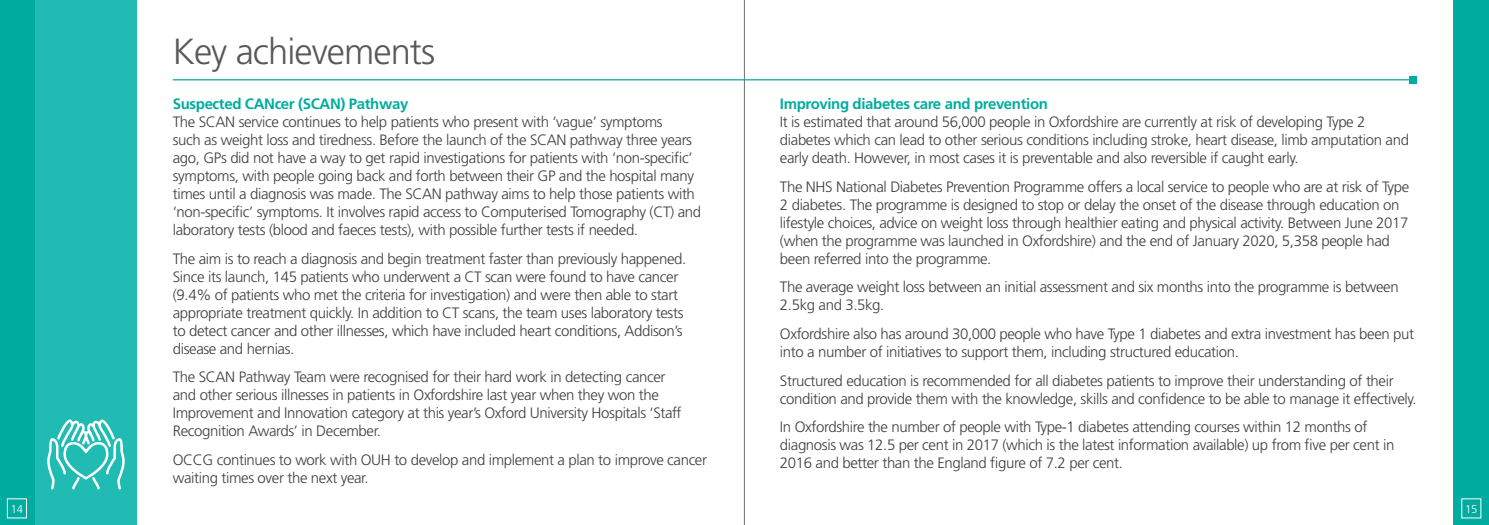
<style>
.page{position:relative;width:1489px;height:525px;background:#fff}
.page>*{position:absolute;margin:0;border:0;box-sizing:border-box;transform-origin:0 0}
.t1{font:300 36.25px "Frutiger LT Std";letter-spacing:-.025em;color:#57585a}
.t2{font:300 15px/18px "Frutiger LT Std";letter-spacing:-.025em;color:#3e3e3f}
.t3{font:300 11.25px "Frutiger LT Std";color:#fff}
.s1{font-weight:700;color:#00aca0}
</style>
<div class="page">
<div style="left:0;top:0;width:35px;height:524px;background:#00aca0"></div>
<div style="left:35px;top:0;width:101px;height:524px;background:#20bcb3"></div>
<div style="left:1453px;top:0;width:35px;height:524px;background:#00aca0"></div>
<div style="left:7px;top:498px;width:20px;height:20px;border:1px solid #fff"></div>
<hr style="left:173px;top:79px;width:1240px;height:1px;background:#00aca0">
<div style="left:1409px;top:76px;width:7px;height:7px;background:#00aca0"></div>
<svg style="left:47px;top:419px;width:78px;height:70px"></svg>
<hr style="left:744px;top:0;width:1px;height:524px;background:#6c6d70">
<p class="t1" style="left:173px;top:31px;width:264px">Key achievements</p>
<p class="t2" style="left:173px;top:95px;width:530px"><span class="s1">Suspected CANcer (SCAN) Pathway<br></span>The SCAN service continues to help patients who present with ‘vague’ symptoms<br>such as weight loss and tiredness. Before the launch of the SCAN pathway three years ago, GPs did not have a way to get rapid investigations for patients with ‘non-specific’ symptoms, with people going back and forth between their GP and the hospital many times until a diagnosis was made. The SCAN pathway aims to help those patients with ‘non-specific’ symptoms. It involves rapid access to Computerised Tomography (CT) and laboratory tests (blood and faeces tests), with possible further tests if needed.</p>
<p class="t2" style="left:173px;top:249px;width:515px">The aim is to reach a diagnosis and begin treatment faster than previously happened.<br>Since its launch, 145 patients who underwent a CT scan were found to have cancer (9.4% of patients who met the criteria for investigation) and were then able to start appropriate treatment quickly. In addition to CT scans, the team uses laboratory tests to detect cancer and other illnesses, which have included heart conditions, Addison’s disease and hernias.</p>
<p class="t2" style="left:173px;top:368px;width:510px">The SCAN Pathway Team were recognised for their hard work in detecting cancer and other serious illnesses in patients in Oxfordshire last year when they won the Improvement and Innovation category at this year’s Oxford University Hospitals ‘Staff Recognition Awards’ in December.</p>
<p class="t2" style="left:173px;top:451px;width:535px">OCCG continues to work with OUH to develop and implement a plan to improve cancer waiting times over the next year.</p>
<p class="t2" style="left:780px;top:95px;width:630px"><span class="s1">Improving diabetes care and prevention<br></span>It is estimated that around 56,000 people in Oxfordshire are currently at risk of developing Type 2 diabetes which can lead to other serious conditions including stroke, heart disease, limb amputation and early death. However, in most cases it is preventable and also reversible if caught early.</p>
<p class="t2" style="left:780px;top:177px;width:631px">The NHS National Diabetes Prevention Programme offers a local service to people who are at risk of Type 2 diabetes. The programme is designed to stop or delay the onset of the disease through education on lifestyle choices, advice on weight loss through healthier eating and physical activity. Between June 2017 (when the programme was launched in Oxfordshire) and the end of January 2020, 5,358 people had been referred into the programme.</p>
<p class="t2" style="left:780px;top:278px;width:620px">The average weight loss between an initial assessment and six months into the programme is between<br>2.5kg and 3.5kg.</p>
<p class="t2" style="left:780px;top:325px;width:635px">Oxfordshire also has around 30,000 people who have Type 1 diabetes and extra investment has been put into a number of initiatives to support them, including structured education.</p>
<p class="t2" style="left:780px;top:371px;width:638px">Structured education is recommended for all diabetes patients to improve their understanding of their condition and provide them with the knowledge, skills and confidence to be able to manage it effectively.</p>
<p class="t2" style="left:780px;top:418px;width:616px">In Oxfordshire the number of people with Type-1 diabetes attending courses within 12 months of diagnosis was 12.5 per cent in 2017 (which is the latest information available) up from five per cent in<br>2016 and better than the England figure of 7.2 per cent.</p>
<p class="t3" style="left:11px;top:502px;width:14px">14</p>
<p class="t3" style="left:1464px;top:502px;width:14px">15</p>
</div>
